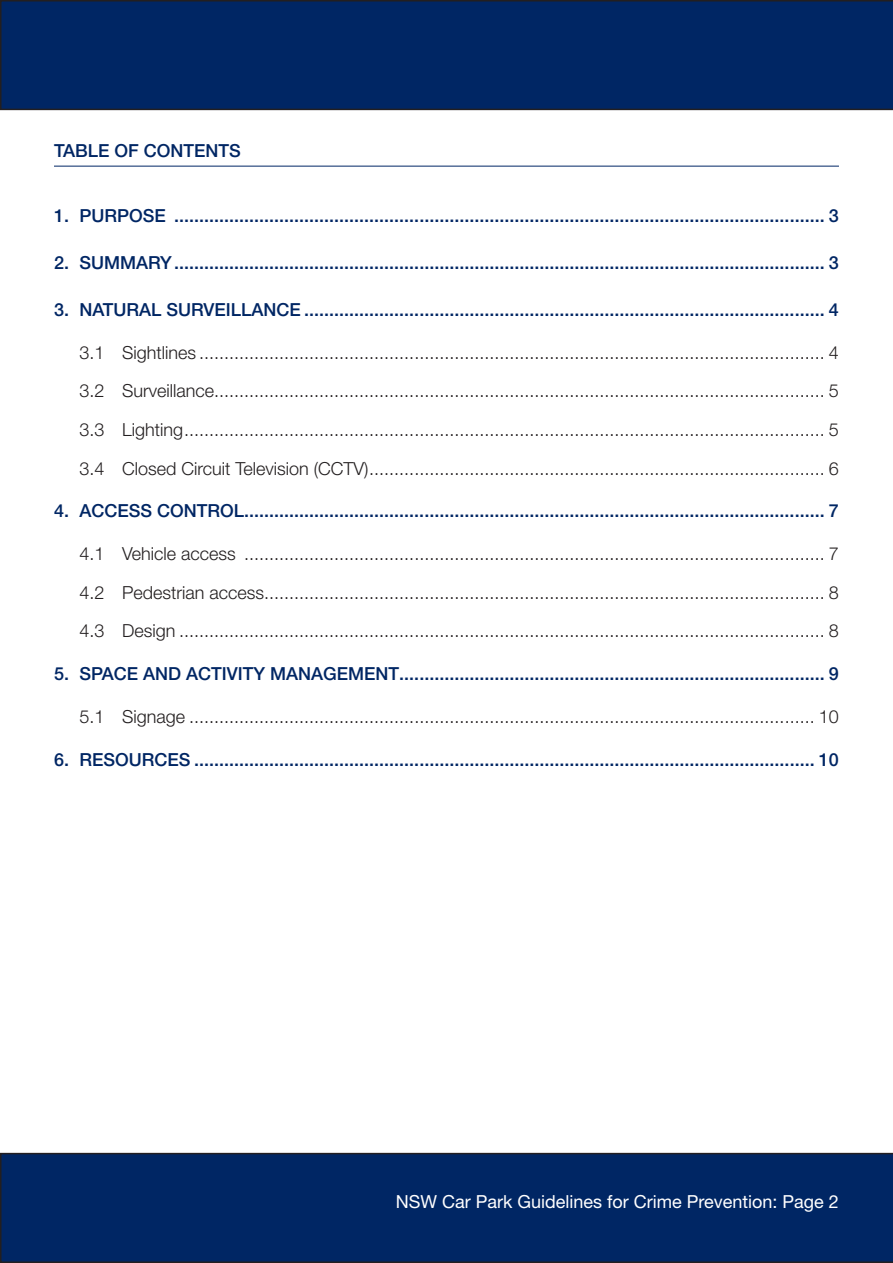
<style>
.page{position:relative;width:893px;height:1263px;background:#fff}
.page>*{position:absolute;margin:0;border:0;box-sizing:border-box;transform-origin:0 0}
.TOC2{font:300 18px "Helvetica Neue LT Std";color:#231f20}
.TOC1{font:500 18px "Helvetica Neue LT Std";color:#002664}
.t1{font:18px "Helvetica Neue LT Std";color:#fff}
.TOC_heading{font:500 18px "Helvetica Neue LT Std";color:#002664}
</style>
<div class="page">
<div style="left:0;top:1153px;width:893px;height:110px;background:#002664"></div>
<div style="left:0;top:0;width:893px;height:110px;background:#002664"></div>
<hr style="left:54px;top:166px;width:785px;height:1px;background:#002664">
<p class="TOC_heading" style="left:54px;top:140px;width:188px">TABLE OF CONTENTS</p>
<p class="TOC1" style="left:54px;top:204px;width:786px">1. PURPOSE .................................................................................................................................. 3</p>
<p class="TOC1" style="left:54px;top:252px;width:786px">2. SUMMARY.................................................................................................................................. 3</p>
<p class="TOC1" style="left:54px;top:299px;width:786px">3. NATURAL SURVEILLANCE ........................................................................................................ 4</p>
<p class="TOC2" style="left:80px;top:341px;width:761px">3.1 Sightlines ............................................................................................................................. 4</p>
<p class="TOC2" style="left:80px;top:380px;width:761px">3.2 Surveillance.......................................................................................................................... 5</p>
<p class="TOC2" style="left:80px;top:418px;width:761px">3.3 Lighting................................................................................................................................ 5</p>
<p class="TOC2" style="left:80px;top:457px;width:761px">3.4 Closed Circuit Television (CCTV)........................................................................................... 6</p>
<p class="TOC1" style="left:54px;top:500px;width:786px">4. ACCESS CONTROL.................................................................................................................... 7</p>
<p class="TOC2" style="left:80px;top:543px;width:761px">4.1 Vehicle access .................................................................................................................... 7</p>
<p class="TOC2" style="left:80px;top:581px;width:761px">4.2 Pedestrian access................................................................................................................ 8</p>
<p class="TOC2" style="left:80px;top:620px;width:761px">4.3 Design ................................................................................................................................. 8</p>
<p class="TOC1" style="left:54px;top:663px;width:786px">5. SPACE AND ACTIVITY MANAGEMENT..................................................................................... 9</p>
<p class="TOC2" style="left:80px;top:706px;width:761px">5.1 Signage ............................................................................................................................. 10</p>
<p class="TOC1" style="left:54px;top:749px;width:786px">6. RESOURCES ............................................................................................................................ 10</p>
<p class="t1" style="left:396px;top:1191px;width:445px">NSW Car Park Guidelines for Crime Prevention: Page 2</p>
</div>
